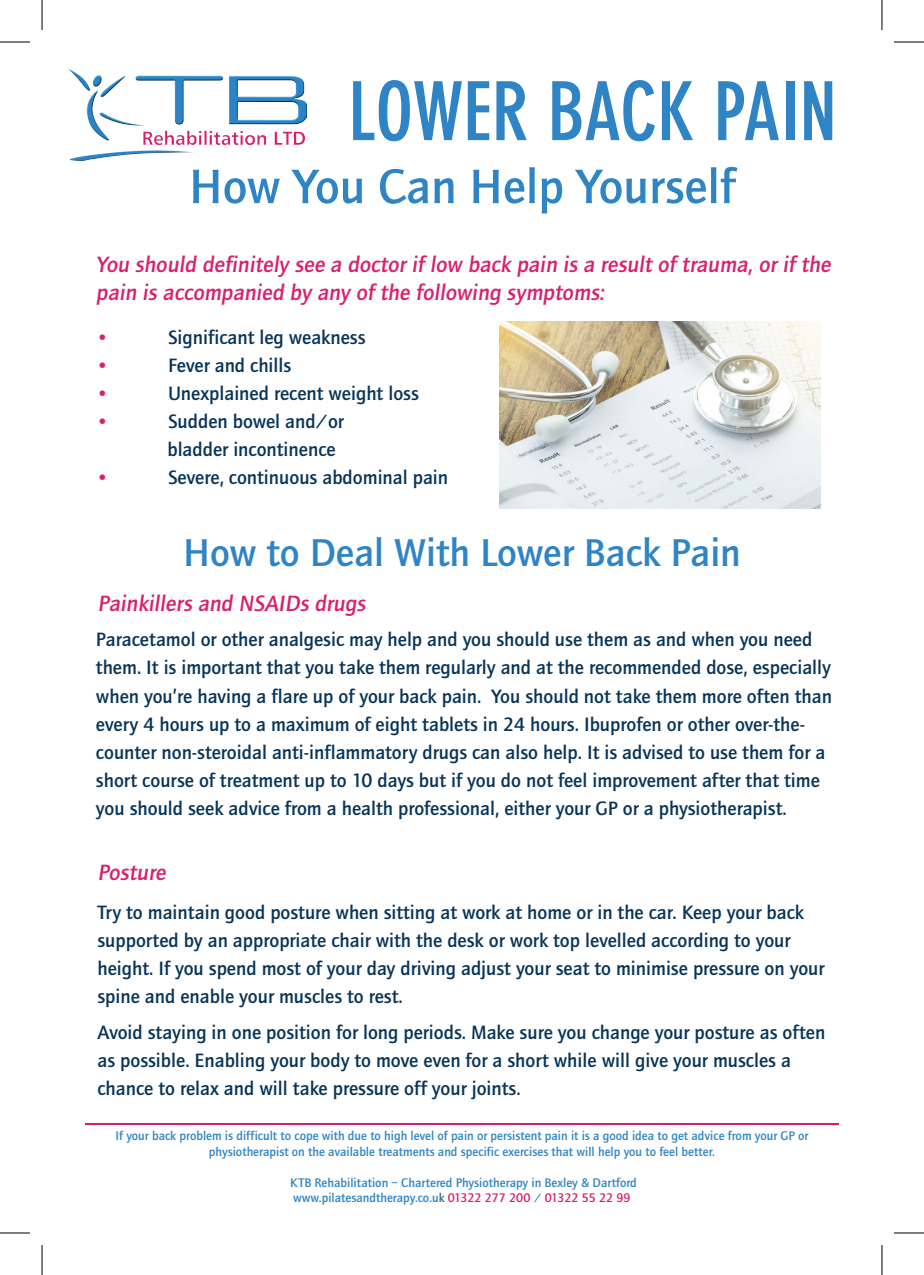
<style>
.page{position:relative;width:924px;height:1275px;background:#fff}
.page>*{position:absolute;margin:0;border:0;box-sizing:border-box;transform-origin:0 0}
.t1{font:700 condensed 80px "DIN Neuzeit Grotesk";color:#2e84c5}
.t2{font:500 50px "Quay Sans EF";color:#2e84c5}
.t3{font:500 40.2px "Quay Sans EF";color:#2e84c5}
.t4{font:500 23px/28px "Quay Sans EF";color:#d9206e}
.t5{font:500 20px/28px "Quay Sans EF";color:#083458}
.t6{font:500 20px "Quay Sans EF";color:#d9206e}
.t7{font:500 12.8px/15.4px "Quay Sans EF";color:#2e84c5;text-align:center}
.s1{color:#2d6d97}
.s2{color:#d9206e}
</style>
<div class="page">
<img style="left:68px;top:69px;width:238px;height:91px">
<img style="left:499px;top:321px;width:320px;height:188px">
<hr style="left:85px;top:1123px;width:753px;height:2px;background:#d9206e">
<hr style="left:0;top:42px;width:30px;height:1px;background:#000">
<hr style="left:893px;top:42px;width:30px;height:1px;background:#000">
<hr style="left:0;top:1232px;width:30px;height:1px;background:#000">
<hr style="left:893px;top:1232px;width:30px;height:1px;background:#000">
<hr style="left:42px;top:0;width:1px;height:30px;background:#000">
<hr style="left:42px;top:1245px;width:1px;height:30px;background:#000">
<hr style="left:881px;top:0;width:1px;height:30px;background:#000">
<hr style="left:881px;top:1245px;width:1px;height:30px;background:#000">
<h1 class="t1" style="left:347px;top:65px;width:490px">LOWER BACK PAIN</h1>
<h2 class="t2" style="left:189px;top:158px;width:547px">How You Can Help Yourself</h2>
<p class="t4" style="left:96px;top:250px;width:739px">You should definitely see a doctor if low back pain is a result of trauma, or if the pain is accompanied by any of the following symptoms:</p>
<p class="t6" style="left:96px;top:326px;width:15px">•</p>
<p class="t5" style="left:168px;top:323px;width:199px">Significant leg weakness</p>
<p class="t6" style="left:96px;top:354px;width:15px">•</p>
<p class="t5" style="left:168px;top:351px;width:125px">Fever and chills</p>
<p class="t6" style="left:96px;top:382px;width:15px">•</p>
<p class="t5" style="left:168px;top:379px;width:252px">Unexplained recent weight loss</p>
<p class="t6" style="left:96px;top:410px;width:15px">•</p>
<p class="t5" style="left:167px;top:407px;width:178px">Sudden bowel and/or bladder incontinence</p>
<p class="t6" style="left:96px;top:466px;width:15px">•</p>
<p class="t5" style="left:168px;top:463px;width:281px">Severe, continuous abdominal pain</p>
<h3 class="t3" style="left:183px;top:530px;width:559px">How to Deal With Lower Back Pain</h3>
<p class="t4" style="left:97px;top:589px;width:273px">Painkillers and NSAIDs drugs</p>
<p class="t5" style="left:96px;top:626px;width:737px">Paracetamol or other analgesic may help and you should use them as and when you need them. It is important that you take them regularly and at the recommended dose, especially when you’re having a flare up of your back pain. You should not take them more often than every 4 hours up to a maximum of eight tablets in 24 hours. Ibuprofen or other over-the&shy;counter non-steroidal anti-inflammatory drugs can also help. It is advised to use them for a short course of treatment up to 10 days but if you do not feel improvement after that time you should seek advice from a health professional, either your GP or a physiotherapist.</p>
<p class="t4" style="left:97px;top:859px;width:74px">Posture</p>
<p class="t5" style="left:97px;top:898px;width:728px">Try to maintain good posture when sitting at work at home or in the car. Keep your back supported by an appropriate chair with the desk or work top levelled according to your height. If you spend most of your day driving adjust your seat to minimise pressure on your spine and enable your muscles to rest.</p>
<p class="t5" style="left:97px;top:1018px;width:729px">Avoid staying in one position for long periods. Make sure you change your posture as often as possible. Enabling your body to move even for a short while will give your muscles a chance to relax and will take pressure off your joints.</p>
<p class="t7" style="left:116px;top:1128px;width:694px">If your back problem is difficult to cope with due to high level of pain or persistent pain it is a good idea to get advice from your GP or physiotherapist on the available treatments and specific exercises that will help you to feel better.</p>
<p class="t7" style="left:290px;top:1175px;width:348px;text-align:left">KTB Rehabilitation – Chartered Physiotherapy in Bexley &amp; Dartford www.pilatesandtherapy.co.u<span class="s1">k</span> <span class="s2">01322 277 200</span> / <span class="s2">01322 55 22 99</span></p>
</div>
